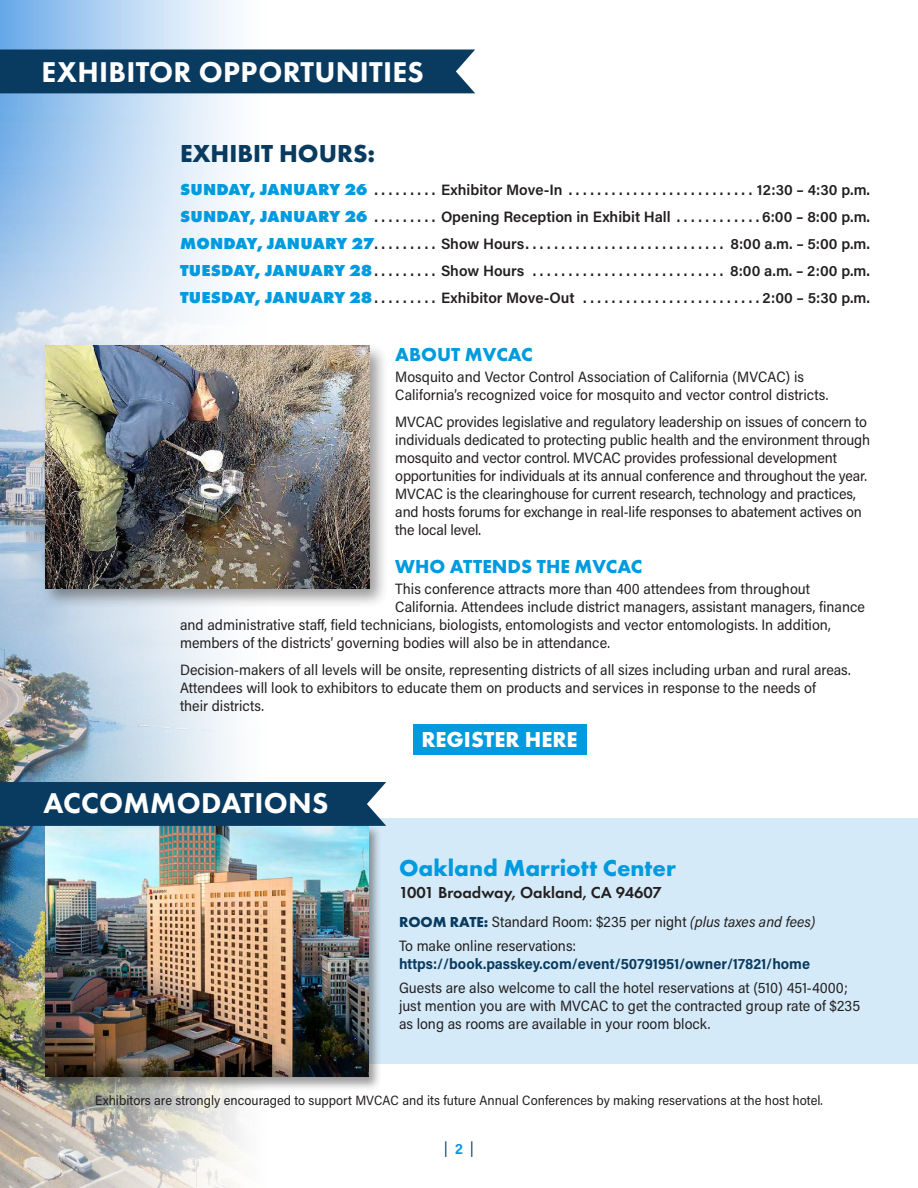
<style>
.page{position:relative;width:918px;height:1188px;background:#fff}
.page>*{position:absolute;margin:0;border:0;box-sizing:border-box;transform-origin:0 0}
.Ribbon{font:800 29.7px "Futura PT";letter-spacing:.01em;color:#fff}
.Head_2{font:700 25.5px "Futura PT";color:#093a5f}
.Head_2-2{font:700 24px "Futura PT";color:#009bde}
.Head_2-3{font:700 22.5px "Futura PT";color:#fff}
.Head_2-4{font:700 19.5px "Futura PT";color:#009bde}
.Body{font:600 16.5px "Futura PT";color:#231f20}
.Body-2{font:15px/18px "Acumin Pro Semi Cond";color:#231f20}
.Body-3{font:600 15px "Acumin Pro";color:#231f20}
.Body-4{font:700 15px/18px "Acumin Pro Semi Cond";color:#093a5f}
.t1{font:15px "Acumin Pro Semi Cond";color:#093a5f}
.Body-5{font:13.5px "Acumin Pro Semi Cond";color:#231f20}
.s1{font-family:"Futura PT";font-weight:800;font-size:16.5px;color:#009bde}
.s2{font-family:"Futura PT";font-weight:700;color:#093a5f}
.s3{font-style:italic}
.s4{font-weight:400;color:#231f20}
.s5{font-weight:700;color:#009bde}
</style>
<div class="page">
<img style="left:0;top:0;width:475px;height:1188px">
<div style="left:413px;top:724px;width:173px;height:31px;background:#009bde"></div>
<div style="left:324px;top:818px;width:594px;height:246px;background:#d4eaf8"></div>
<div style="left:41px;top:824px;width:341px;height:267px;background:#231f20;opacity:.45"></div>
<img style="left:45px;top:826px;width:324px;height:251px">
<div style="left:40px;top:343px;width:349px;height:266px;background:#231f20;opacity:.45"></div>
<img style="left:46px;top:346px;width:324px;height:242px">
<div style="left:0;top:50px;width:475px;height:43px;background:#093a5f"></div>
<div style="left:0;top:782px;width:386px;height:44px;background:#093a5f"></div>
<p class="Ribbon" style="left:42px;top:54px;width:384px">EXHIBITOR OPPORTUNITIES</p>
<p class="Head_2" style="left:180px;top:137px;width:197px">EXHIBIT HOURS:</p>
<p class="Body-3" style="left:180px;top:179px;width:690px"><span class="s1">SUNDAY, JANUARY 26</span> . . . . . . . . . Exhibitor Move-In . . . . . . . . . . . . . . . . . . . . . . . . . . 12:30 – 4:30 p.m.</p>
<p class="Body-3" style="left:180px;top:206px;width:690px"><span class="s1">SUNDAY, JANUARY 26</span> . . . . . . . . . Opening Reception in Exhibit Hall . . . . . . . . . . . 6:00 – 8:00 p.m.</p>
<p class="Body-3" style="left:180px;top:233px;width:690px"><span class="s1">MONDAY, JANUARY 27</span>. . . . . . . . . Show Hours . . . . . . . . . . . . . . . . . . . . . . . . . . . . 8:00 a.m. – 5:00 p.m.</p>
<p class="Body-3" style="left:180px;top:260px;width:690px"><span class="s1">TUESDAY, JANUARY 28</span> . . . . . . . . . Show Hours . . . . . . . . . . . . . . . . . . . . . . . . . . . 8:00 a.m. – 2:00 p.m.</p>
<p class="Body-3" style="left:180px;top:287px;width:690px"><span class="s1">TUESDAY, JANUARY 28</span> . . . . . . . . . Exhibitor Move-Out . . . . . . . . . . . . . . . . . . . . . . . . 2:00 – 5:30 p.m.</p>
<p class="Head_2-4" style="left:395px;top:342px;width:139px">ABOUT MVCAC</p>
<p class="Body-2" style="left:395px;top:367px;width:434px">Mosquito and Vector Control Association of California (MVCAC) is<br>California’s recognized voice for mosquito and vector control districts.</p>
<p class="Body-2" style="left:395px;top:412px;width:477px">MVCAC provides legislative and regulatory leadership on issues of concern to individuals dedicated to protecting public health and the environment through mosquito and vector control. MVCAC provides professional development opportunities for individuals at its annual conference and throughout the year.<br>MVCAC is the clearinghouse for current research, technology and practices, and hosts forums for exchange in real-life responses to abatement actives on the local level.</p>
<p class="Head_2-4" style="left:395px;top:554px;width:249px">WHO ATTENDS THE MVCAC</p>
<p class="Body-2" style="left:395px;top:579px;width:416px">This conference attracts more than 400 attendees from throughout</p>
<p class="Body-2" style="left:395px;top:597px;width:471px">California. Attendees include district managers, assistant managers, finance</p>
<p class="Body-2" style="left:180px;top:615px;width:652px">and administrative staff, field technicians, biologists, entomologists and vector entomologists. In addition,</p>
<p class="Body-2" style="left:180px;top:633px;width:431px">members of the districts’ governing bodies will also be in attendance.</p>
<p class="Body-2" style="left:180px;top:660px;width:672px">Decision-makers of all levels will be onsite, representing districts of all sizes including urban and rural areas.<br>Attendees will look to exhibitors to educate them on products and services in response to the needs of<br>their districts.</p>
<p class="Head_2-3" style="left:421px;top:725px;width:158px">REGISTER HERE</p>
<p class="Ribbon" style="left:43px;top:784px;width:287px">ACCOMMODATIONS</p>
<p class="Head_2-2" style="left:399px;top:852px;width:278px">Oakland Marriott Center</p>
<p class="Body" style="left:399px;top:882px;width:264px">1001 Broadway, Oakland, CA 94607</p>
<p class="Body-2" style="left:399px;top:912px;width:418px"><span class="s2">ROOM RATE:</span> Standard Room: $235 per night <span class="s3">(plus taxes and fees)</span></p>
<p class="Body-4" style="left:399px;top:936px;width:413px"><span class="s4">To make online reservations: </span>https://book.passkey.com/event/50791951/owner/17821/home</p>
<p class="Body-2" style="left:399px;top:978px;width:463px">Guests are also welcome to call the hotel reservations at (510) 451-4000; just mention you are with MVCAC to get the contracted group rate of $235 as long as rooms are available in your room block.</p>
<p class="Body-5" style="left:95px;top:1091px;width:729px">Exhibitors are strongly encouraged to support MVCAC and its future Annual Conferences by making reservations at the host hotel.</p>
<p class="t1" style="left:444px;top:1137px;width:31px">| <span class="s5">2</span> |</p>
</div>
